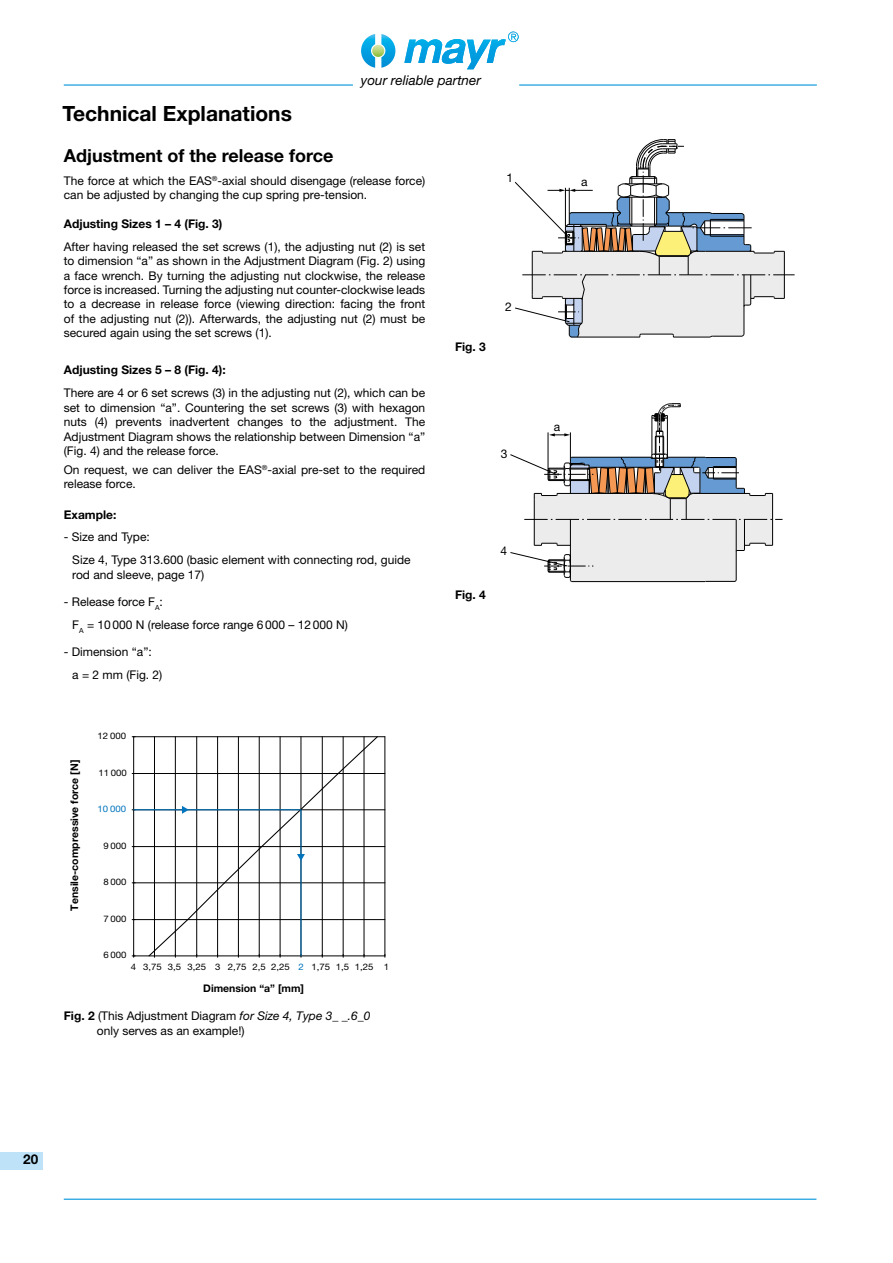
<style>
.page{position:relative;width:893px;height:1263px;background:#fff}
.page>*{position:absolute;margin:0;border:0;box-sizing:border-box;transform-origin:0 0}
.t1{font:700 21px "Helvetica Neue LT Pro";color:#000}
.t2{font:700 18px "Helvetica Neue LT Pro";color:#000}
.t3{font:italic 13.5px "Helvetica Neue LT Pro";color:#000}
.t4{font:700 13.5px "Helvetica Neue LT Pro";color:#000}
.t5{font:12px/14.4px "Helvetica Neue LT Pro";color:#000}
.t6{font:700 12px "Helvetica Neue LT Pro";color:#000}
.t7{font:700 10.5px "Helvetica Neue LT Pro";color:#000}
.t8{font:9px "Helvetica Neue LT Pro";color:#000;scale:1.07 1}
.t9{font:9px "Helvetica Neue LT Pro";color:#0074bc;scale:1.07 1}
.s1{color:#0074bc}
.s2{font-weight:700}
.s3{font-style:italic}
</style>
<div class="page">
<svg style="left:514px;top:139px;width:281px;height:199px"></svg>
<svg style="left:510px;top:403px;width:272px;height:180px"></svg>
<hr style="left:134px;top:919px;width:251px;height:1px;background:#000">
<hr style="left:134px;top:882px;width:251px;height:1px;background:#000">
<hr style="left:134px;top:846px;width:251px;height:1px;background:#000">
<hr style="left:134px;top:809px;width:251px;height:1px;background:#000">
<hr style="left:134px;top:773px;width:251px;height:1px;background:#000">
<hr style="left:134px;top:736px;width:251px;height:1px;background:#000">
<hr style="left:385px;top:737px;width:1px;height:219px;background:#000">
<hr style="left:133px;top:737px;width:1px;height:219px;background:#000">
<hr style="left:134px;top:956px;width:251px;height:1px;background:#000">
<hr style="left:134px;top:809px;width:49px;height:1px;background:#0074bc">
<svg style="left:148px;top:736px;width:231px;height:221px"></svg>
<hr style="left:300px;top:860px;width:1px;height:96px;background:#0074bc">
<hr style="left:519px;top:84px;width:298px;height:2px;background:#0095db">
<hr style="left:64px;top:84px;width:289px;height:2px;background:#0095db">
<hr style="left:64px;top:1198px;width:752px;height:2px;background:#0095db">
<svg style="left:361px;top:34px;width:34px;height:34px"></svg>
<svg style="left:404px;top:32px;width:115px;height:37px"></svg>
<div style="left:0;top:1152px;width:43px;height:17px;background:#bee3f9"></div>
<p class="t3" style="left:361px;top:72px;width:121px">your reliable partner</p>
<h1 class="t1" style="left:63px;top:101px;width:231px">Technical Explanations</h1>
<h2 class="t2" style="left:64px;top:144px;width:271px">Adjustment of the release force</h2>
<p class="t5" style="left:64px;top:173px;width:363px">The force at which the EAS<sup>®</sup>-axial should disengage (release force) can be adjusted by changing the cup spring pre-tension.</p>
<p class="t6" style="left:64px;top:216px;width:160px">Adjusting Sizes 1 – 4 (Fig. 3)</p>
<p class="t5" style="left:64px;top:239px;width:363px;text-align:justify">After having released the set screws (1), the adjusting nut (2) is set to dimension “a” as shown in the Adjustment Diagram (Fig. 2) using a face wrench. By turning the adjusting nut clockwise, the release force is increased. Turning the adjusting nut counter-clockwise leads to a decrease in release force (viewing direction: facing the front of the adjusting nut (2)). Afterwards, the adjusting nut (2) must be secured again using the set screws (1).</p>
<p class="t6" style="left:64px;top:363px;width:164px">Adjusting Sizes 5 – 8 (Fig. 4):</p>
<p class="t5" style="left:64px;top:386px;width:363px;text-align:justify">There are 4 or 6 set screws (3) in the adjusting nut (2), which can be set to dimension “a”. Countering the set screws (3) with hexagon nuts (4) prevents inadvertent changes to the adjustment. The Adjustment Diagram shows the relationship between Dimension “a” (Fig. 4) and the release force.</p>
<p class="t5" style="left:64px;top:462px;width:363px">On request, we can deliver the EAS<sup>®</sup>-axial pre-set to the required release force.</p>
<p class="t6" style="left:64px;top:507px;width:54px">Example:</p>
<p class="t5" style="left:72px;top:525px;width:340px;line-height:23px;text-indent:-9px">- Size and Type:<br>Size 4, Type 313.600 (basic element with connecting rod, guide</p>
<p class="t5" style="left:72px;top:567px;width:134px">rod and sleeve, page 17)</p>
<p class="t5" style="left:72px;top:590px;width:277px;line-height:23px;text-indent:-9px">- Release force F<sub>A</sub>:<br>F<sub>A</sub> = 10000 N (release force range 6000 – 12000 N)</p>
<p class="t5" style="left:72px;top:640px;width:92px;line-height:23px;text-indent:-9px">- Dimension “a”:<br>a = 2 mm (Fig. 2)</p>
<p class="t6" style="left:455px;top:339px;width:32px">Fig. 3</p>
<p class="t6" style="left:455px;top:587px;width:32px">Fig. 4</p>
<p class="t5" style="left:506px;top:170px;width:8px">1</p>
<p class="t5" style="left:505px;top:299px;width:8px">2</p>
<p class="t5" style="left:501px;top:446px;width:8px">3</p>
<p class="t5" style="left:501px;top:543px;width:8px">4</p>
<p class="t7" style="left:68px;top:910px;width:152px;rotate:-90deg">Tensile-compressive force [N]</p>
<p class="t8" style="left:98px;top:730px;width:28px">12 000</p>
<p class="t8" style="left:98px;top:767px;width:28px">11 000</p>
<p class="t9" style="left:98px;top:804px;width:28px">10 000</p>
<p class="t8" style="left:103px;top:840px;width:23px">9 000</p>
<p class="t8" style="left:103px;top:877px;width:23px">8 000</p>
<p class="t8" style="left:103px;top:913px;width:23px">7 000</p>
<p class="t8" style="left:103px;top:950px;width:23px">6 000</p>
<p class="t8" style="left:131px;top:961px;width:243px">4 3,75 3,5 3,25 3 2,75 2,5 2,25 <span class="s1">2</span> 1,75 1,5 1,25 1</p>
<p class="t7" style="left:203px;top:982px;width:102px">Dimension “a” [mm]</p>
<p class="t5" style="left:97px;top:1009px;width:275px;text-indent:-33px"><span class="s2">Fig. 2</span> (This Adjustment Diagram <span class="s3">for Size 4, Type 3_ _.6_0 </span>only serves as an example!)</p>
<p class="t5" style="left:581px;top:175px;width:8px">a</p>
<p class="t5" style="left:554px;top:419px;width:8px">a</p>
<p class="t4" style="left:23px;top:1151px;width:17px">20</p>
</div>
